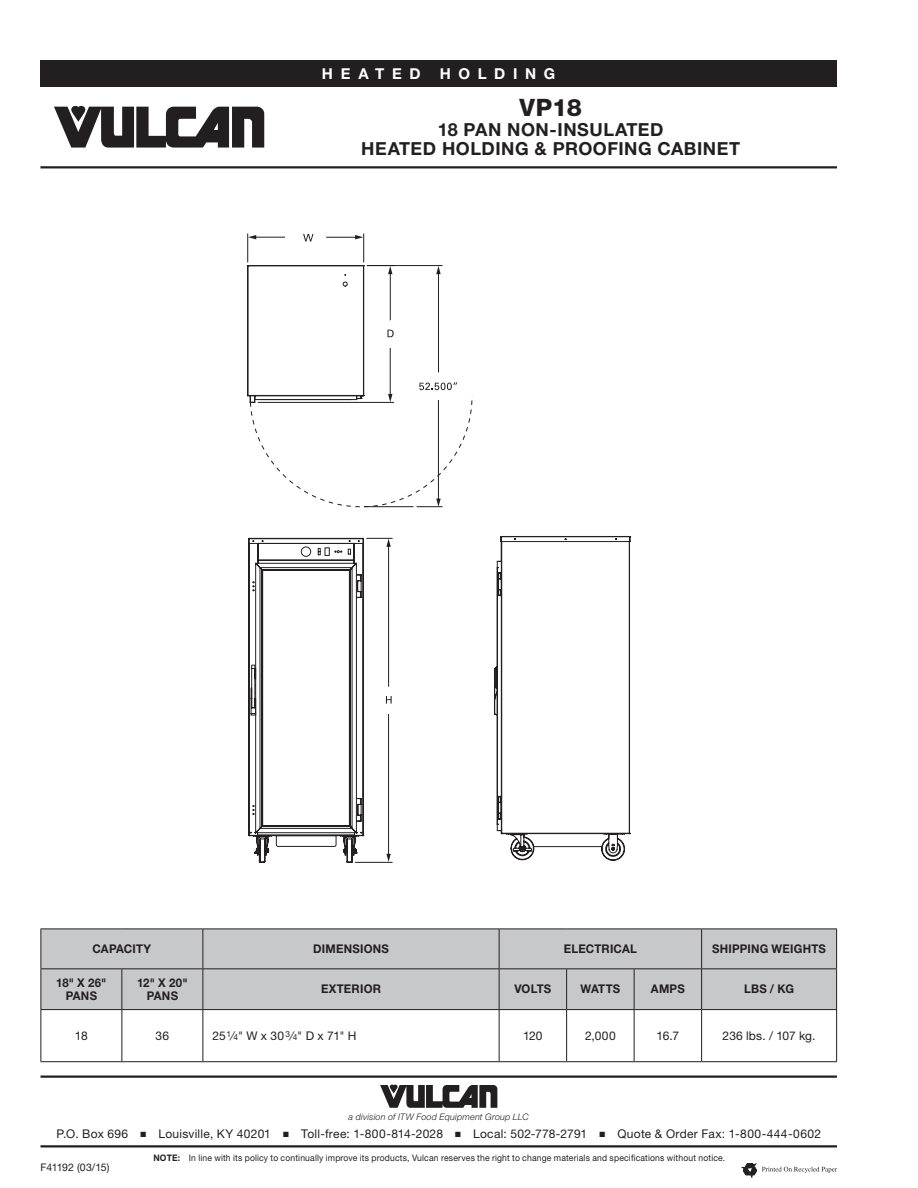
<style>
.page{position:relative;width:918px;height:1188px;background:#fff}
.page>*{position:absolute;margin:0;border:0;box-sizing:border-box;transform-origin:0 0}
.t1{font:800 24px "Helvetica Neue LT Std";color:#231f20}
.Title_Sub_1{font:700 18px/19.5px "Helvetica Neue LT Std";letter-spacing:.03em;color:#231f20;text-align:center}
.t2{font:700 15px "Helvetica Neue LT Std";letter-spacing:.51em;color:#fff}
.mstrPg_Address{font:12px "Helvetica Neue LT Std";letter-spacing:.025em;color:#231f20}
.Table_SubHead{font:700 12px/12.8px "Helvetica Neue LT Std";letter-spacing:.02em;color:#231f20;text-align:center;scale:.95 1}
.Table{font:12px "Helvetica Neue LT Std";color:#231f20}
.t3{font:10.5px "Helvetica Neue LT Std";letter-spacing:-.035em;color:#231f20}
.t4{font:9px "Helvetica Neue LT Std";letter-spacing:.02em;color:#231f20;scale:.95 1}
.mstrPg_divITW{font:italic 300 9px "Helvetica Neue LT Std";letter-spacing:.02em;color:#231f20}
.s1{font-size:8.4px}
.s2{font-weight:700}
</style>
<div class="page">
<hr style="left:40px;top:1076px;width:797px;height:2px;background:#231f20">
<svg style="left:380px;top:1085px;width:117px;height:23px"></svg>
<hr style="left:40px;top:1145px;width:797px;height:3px;background:#231f20">
<div style="left:40px;top:60px;width:797px;height:27px;background:#231f20"></div>
<svg style="left:54px;top:106px;width:210px;height:42px"></svg>
<hr style="left:40px;top:166px;width:797px;height:2px;background:#231f20">
<svg style="left:742px;top:1163px;width:95px;height:15px"></svg>
<div style="left:41px;top:930px;width:795px;height:79px;background:#c7c8ca"></div>
<hr style="left:203px;top:929px;width:296px;height:1px;background:#231f20">
<hr style="left:499px;top:929px;width:68px;height:1px;background:#231f20">
<hr style="left:499px;top:929px;width:1px;height:39px;background:#231f20">
<hr style="left:567px;top:929px;width:67px;height:1px;background:#231f20">
<hr style="left:634px;top:929px;width:68px;height:1px;background:#231f20">
<hr style="left:702px;top:929px;width:135px;height:1px;background:#231f20">
<hr style="left:701px;top:929px;width:1px;height:39px;background:#231f20">
<hr style="left:836px;top:929px;width:1px;height:39px;background:#231f20">
<hr style="left:122px;top:969px;width:1px;height:40px;background:#231f20">
<hr style="left:203px;top:968px;width:296px;height:1px;background:#231f20">
<hr style="left:202px;top:969px;width:1px;height:40px;background:#231f20">
<hr style="left:499px;top:968px;width:68px;height:1px;background:#231f20">
<hr style="left:499px;top:969px;width:1px;height:40px;background:#231f20">
<hr style="left:567px;top:968px;width:67px;height:1px;background:#231f20">
<hr style="left:566px;top:969px;width:1px;height:40px;background:#231f20">
<hr style="left:634px;top:968px;width:68px;height:1px;background:#231f20">
<hr style="left:634px;top:969px;width:1px;height:40px;background:#231f20">
<hr style="left:702px;top:968px;width:135px;height:1px;background:#231f20">
<hr style="left:701px;top:969px;width:1px;height:40px;background:#231f20">
<hr style="left:836px;top:969px;width:1px;height:40px;background:#231f20">
<hr style="left:40px;top:1009px;width:82px;height:1px;background:#231f20">
<hr style="left:40px;top:1010px;width:1px;height:51px;background:#231f20">
<hr style="left:122px;top:1009px;width:81px;height:1px;background:#231f20">
<hr style="left:122px;top:1010px;width:1px;height:51px;background:#231f20">
<hr style="left:203px;top:1009px;width:296px;height:1px;background:#231f20">
<hr style="left:202px;top:1010px;width:1px;height:51px;background:#231f20">
<hr style="left:499px;top:1009px;width:68px;height:1px;background:#231f20">
<hr style="left:499px;top:1010px;width:1px;height:51px;background:#231f20">
<hr style="left:567px;top:1009px;width:67px;height:1px;background:#231f20">
<hr style="left:566px;top:1010px;width:1px;height:51px;background:#231f20">
<hr style="left:634px;top:1009px;width:68px;height:1px;background:#231f20">
<hr style="left:634px;top:1010px;width:1px;height:51px;background:#231f20">
<hr style="left:702px;top:1009px;width:135px;height:1px;background:#231f20">
<hr style="left:701px;top:1010px;width:1px;height:51px;background:#231f20">
<hr style="left:836px;top:1010px;width:1px;height:51px;background:#231f20">
<hr style="left:40px;top:1061px;width:82px;height:1px;background:#231f20">
<hr style="left:122px;top:1061px;width:81px;height:1px;background:#231f20">
<hr style="left:203px;top:1061px;width:296px;height:1px;background:#231f20">
<hr style="left:499px;top:1061px;width:68px;height:1px;background:#231f20">
<hr style="left:567px;top:1061px;width:67px;height:1px;background:#231f20">
<hr style="left:634px;top:1061px;width:68px;height:1px;background:#231f20">
<hr style="left:702px;top:1061px;width:135px;height:1px;background:#231f20">
<hr style="left:40px;top:929px;width:82px;height:1px;background:#231f20">
<hr style="left:40px;top:929px;width:1px;height:39px;background:#231f20">
<hr style="left:122px;top:929px;width:81px;height:1px;background:#231f20">
<hr style="left:202px;top:929px;width:1px;height:39px;background:#231f20">
<hr style="left:40px;top:968px;width:82px;height:1px;background:#231f20">
<hr style="left:122px;top:968px;width:81px;height:1px;background:#231f20">
<hr style="left:40px;top:969px;width:1px;height:40px;background:#231f20">
<svg style="left:248px;top:536px;width:383px;height:327px"></svg>
<svg style="left:247px;top:233px;width:196px;height:170px"></svg>
<svg style="left:387px;top:330px;width:7px;height:7px"></svg>
<svg style="left:303px;top:234px;width:10px;height:7px"></svg>
<hr style="left:388px;top:714px;width:1px;height:141px;background:#231f20">
<svg style="left:386px;top:854px;width:5px;height:8px"></svg>
<hr style="left:390px;top:273px;width:1px;height:47px;background:#231f20">
<svg style="left:388px;top:266px;width:4px;height:8px"></svg>
<hr style="left:390px;top:348px;width:1px;height:47px;background:#231f20">
<hr style="left:255px;top:237px;width:30px;height:1px;background:#231f20">
<svg style="left:248px;top:235px;width:8px;height:4px"></svg>
<hr style="left:326px;top:237px;width:31px;height:1px;background:#231f20">
<svg style="left:355px;top:235px;width:8px;height:4px"></svg>
<hr style="left:438px;top:273px;width:1px;height:99px;background:#231f20">
<svg style="left:436px;top:266px;width:5px;height:8px"></svg>
<svg style="left:250px;top:382px;width:223px;height:126px"></svg>
<svg style="left:250px;top:539px;width:248px;height:308px"></svg>
<hr style="left:533px;top:846px;width:69px;height:1px;background:#231f20">
<h3 class="t2" style="left:322px;top:64px;width:100px">HEATED</h3>
<h3 class="t2" style="left:440px;top:64px;width:117px">HOLDING</h3>
<p class="t1" style="left:520px;top:93px;width:64px">VP18</p>
<p class="Title_Sub_1" style="left:361px;top:119px;width:380px">18 PAN NON-INSULATED<br>HEATED HOLDING &amp; PROOFING CABINET</p>
<p class="Table_SubHead" style="left:92px;top:942px;width:63px">CAPACITY</p>
<p class="Table_SubHead" style="left:313px;top:942px;width:81px">DIMENSIONS</p>
<p class="Table_SubHead" style="left:564px;top:942px;width:78px">ELECTRICAL</p>
<p class="Table_SubHead" style="left:712px;top:942px;width:121px">SHIPPING WEIGHTS</p>
<p class="Table_SubHead" style="left:56px;top:976px;width:55px">18" X 26"<br>PANS</p>
<p class="Table_SubHead" style="left:137px;top:976px;width:55px">12" X 20"<br>PANS</p>
<p class="Table_SubHead" style="left:321px;top:983px;width:65px">EXTERIOR</p>
<p class="Table_SubHead" style="left:514px;top:983px;width:40px">VOLTS</p>
<p class="Table_SubHead" style="left:580px;top:983px;width:43px">WATTS</p>
<p class="Table_SubHead" style="left:651px;top:983px;width:37px">AMPS</p>
<p class="Table_SubHead" style="left:744px;top:983px;width:54px">LBS / KG</p>
<p class="Table" style="left:75px;top:1029px;width:14px">18</p>
<p class="Table" style="left:156px;top:1029px;width:15px">36</p>
<p class="Table" style="left:213px;top:1029px;width:145px">25<sup>1</sup>⁄<span class="s1">4</span>" W x 30 <sup>3</sup>⁄<span class="s1">4</span>" D x 71" H</p>
<p class="Table" style="left:523px;top:1029px;width:21px">120</p>
<p class="Table" style="left:585px;top:1029px;width:32px">2,000</p>
<p class="Table" style="left:657px;top:1029px;width:24px">16.7</p>
<p class="Table" style="left:723px;top:1029px;width:94px">236 lbs. / 107 kg.</p>
<p class="mstrPg_divITW" style="left:349px;top:1111px;width:182px">a division of ITW Food Equipment Group LLC</p>
<p class="mstrPg_Address" style="left:56px;top:1127px;width:766px">P.O. Box 696 ■ Louisville, KY 40201 ■ Toll-free: 1-800-814-2028 ■ Local: 502-778-2791 ■ Quote &amp; Order Fax: 1-800-444-0602</p>
<p class="t3" style="left:40px;top:1161px;width:71px">F41192 (03/15)</p>
<p class="t4" style="left:153px;top:1152px;width:604px"><span class="s2">NOTE:</span> In line with its policy to continually improve its products, Vulcan reserves the right to change materials and specifications without notice.</p>
</div>
